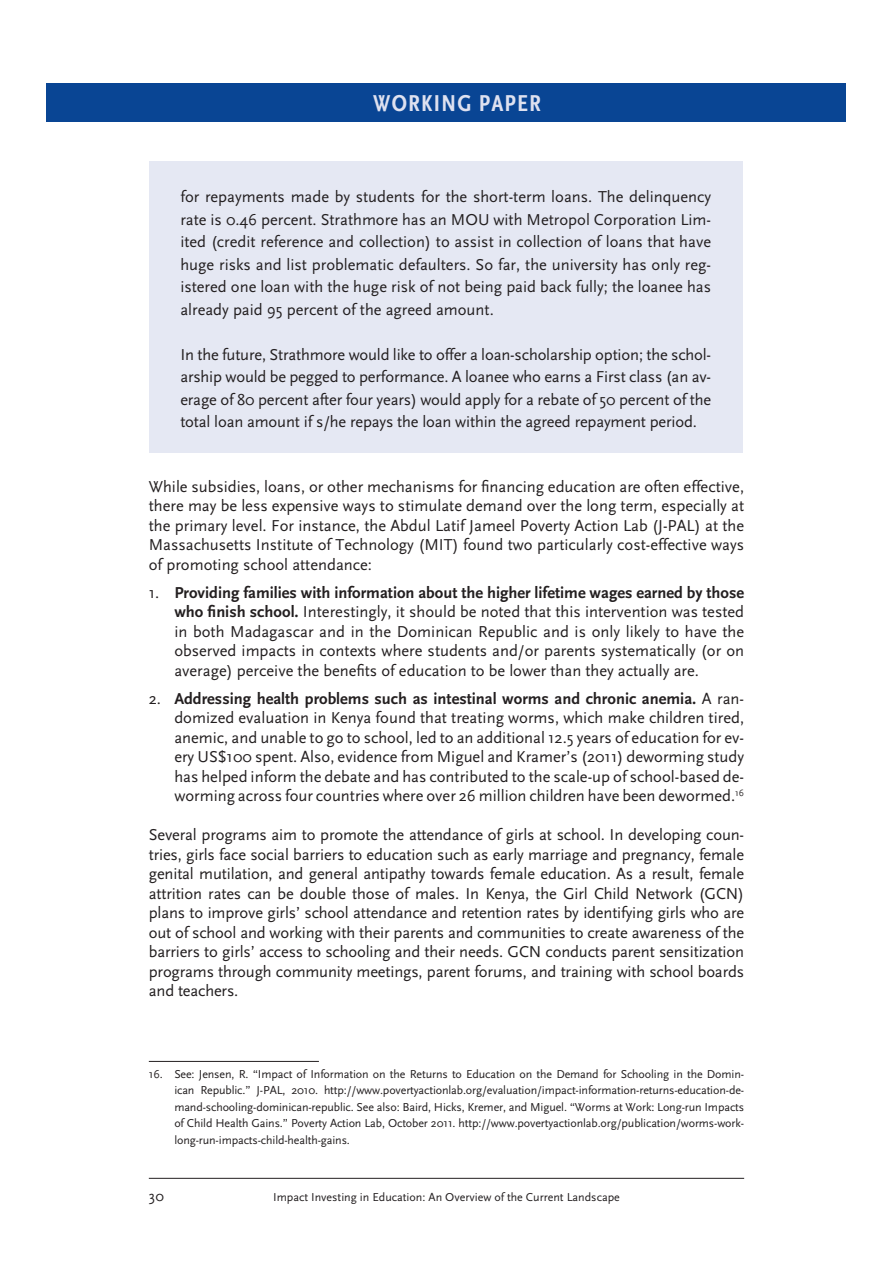
<style>
.page{position:relative;width:893px;height:1263px;background:#fff}
.page>*{position:absolute;margin:0;border:0;box-sizing:border-box;transform-origin:0 0}
.t1{font:24px "Scala Sans Bold Con";letter-spacing:.05em;color:#dee1f0}
.t2{font:16.5px/19.5px "Scala Sans";color:#231f20;text-align:justify}
.t3{font:15px "Scala Sans";color:#231f20}
.t4{font:12px/16.5px "Scala Sans";color:#231f20;text-align:justify}
.s1{font-weight:700}
</style>
<div class="page">
<div style="left:47px;top:83px;width:799px;height:38px;background:#094594"></div>
<hr style="left:149px;top:1178px;width:595px;height:1px;background:#231f20">
<div style="left:149px;top:162px;width:594px;height:291px;background:#e5e8f3"></div>
<hr style="left:149px;top:1061px;width:170px;height:1px;background:#231f20">
<h1 class="t1" style="left:373px;top:94px;width:169px">WORKING PAPER</h1>
<p class="t2" style="left:180px;top:187px;width:532px;line-height:22.5px">for repayments made by students for the short-term loans. The delinquency rate is 0.46 percent. Strathmore has an MOU with Metropol Corporation Lim&shy;ited (credit reference and collection) to assist in collection of loans that have huge risks and list problematic defaulters. So far, the university has only reg&shy;istered one loan with the huge risk of not being paid back fully; the loanee has already paid 95 percent of the agreed amount.</p>
<p class="t2" style="left:180px;top:344px;width:532px;line-height:22.5px">In the future, Strathmore would like to offer a loan-scholarship option; the schol&shy;arship would be pegged to performance. A loanee who earns a First class (an av&shy;erage of 80 percent after four years) would apply for a rebate of 50 percent of the total loan amount if s/he repays the loan within the agreed repayment period.</p>
<p class="t2" style="left:149px;top:478px;width:597px">While subsidies, loans, or other mechanisms for financing education are often effective, there may be less expensive ways to stimulate demand over the long term, especially at the primary level. For instance, the Abdul Latif Jameel Poverty Action Lab (J-PAL) at the Massachusetts Institute of Technology (MIT) found two particularly cost-effective ways of promoting school attendance:</p>
<p class="t2" style="left:174px;top:584px;width:571px;text-indent:-26px">1. <span class="s1">Providing families with information about the higher lifetime wages earned by those who finish school.</span> Interestingly, it should be noted that this intervention was tested in both Madagascar and in the Dominican Republic and is only likely to have the observed impacts in contexts where students and/or parents systematically (or on average) perceive the benefits of education to be lower than they actually are.</p>
<p class="t2" style="left:174px;top:690px;width:571px;text-indent:-26px">2. <span class="s1">Addressing health problems such as intestinal worms and chronic anemia.</span> A ran&shy;domized evaluation in Kenya found that treating worms, which make children tired, anemic, and unable to go to school, led to an additional 12.5 years of education for ev&shy;ery US$100 spent. Also, evidence from Miguel and Kramer’s (2011) deworming study has helped inform the debate and has contributed to the scale-up of school-based de&shy;worming across four countries where over 26 million children have been dewormed.<sup>16</sup></p>
<p class="t2" style="left:149px;top:826px;width:597px">Several programs aim to promote the attendance of girls at school. In developing coun&shy;tries, girls face social barriers to education such as early marriage and pregnancy, female genital mutilation, and general antipathy towards female education. As a result, female attrition rates can be double those of males. In Kenya, the Girl Child Network (GCN) plans to improve girls’ school attendance and retention rates by identifying girls who are out of school and working with their parents and communities to create awareness of the barriers to girls’ access to schooling and their needs. GCN conducts parent sensitization programs through community meetings, parent forums, and training with school boards and teachers.</p>
<p class="t4" style="left:174px;top:1066px;width:571px;text-indent:-26px">16. See: Jensen, R. “Impact of Information on the Returns to Education on the Demand for Schooling in the Domin&shy;ican Republic.” J-PAL, 2010. http://www.povertyactionlab.org/evaluation/impact-information-returns-education-de&shy;mand-schooling-dominican-republic. See also: Baird, Hicks, Kremer, and Miguel. “Worms at Work: Long-run Impacts of Child Health Gains.” Poverty Action Lab, October 2011. http://www.povertyactionlab.org/publication/worms-work&shy;long-run-impacts-child-health-gains.</p>
<p class="t3" style="left:149px;top:1189px;width:17px">30</p>
<p class="t4" style="left:273px;top:1189px;width:348px">Impact Investing in Education: An Overview of the Current Landscape</p>
</div>
